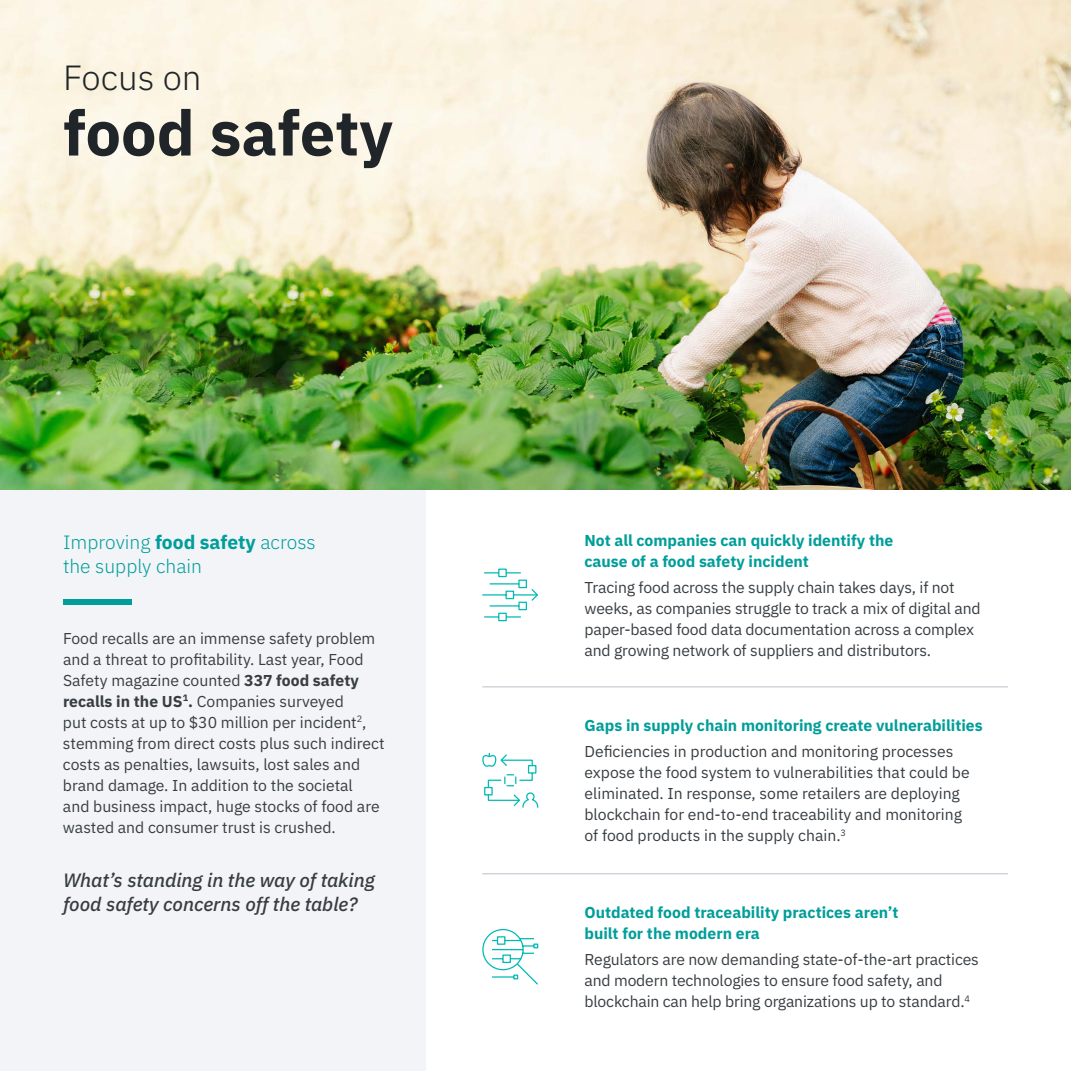
<style>
.page{position:relative;width:1071px;height:1071px;background:#fff}
.page>*{position:absolute;margin:0;border:0;box-sizing:border-box;transform-origin:0 0}
.t1{font:700 63px "IBM Plex Sans";color:#202529}
.t2{font:300 35px "IBM Plex Sans";color:#202529}
.t3{font:italic 500 19.25px/24.5px "IBM Plex Sans";color:#373d42}
.t4{font:300 19.25px/24.5px "IBM Plex Sans";color:#009e9a}
.t5{font:15.75px/21px "IBM Plex Sans";color:#373d42}
.t6{font:700 15.75px/21px "IBM Plex Sans";color:#009e9a}
.s1{font-weight:700}
</style>
<div class="page">
<div style="left:0;top:490px;width:425px;height:581px;background:#f2f4f8"></div>
<img style="left:0;top:0;width:1071px;height:490px">
<div style="left:63px;top:599px;width:68px;height:5px;background:#009e9a"></div>
<hr style="left:482px;top:686px;width:526px;height:1px;background:#bac1c9">
<hr style="left:482px;top:873px;width:526px;height:1px;background:#bac1c9">
<svg style="left:482px;top:568px;width:56px;height:54px"></svg>
<svg style="left:482px;top:928px;width:57px;height:57px"></svg>
<svg style="left:482px;top:752px;width:57px;height:56px"></svg>
<h2 class="t2" style="left:63px;top:52px;width:140px">Focus on</h2>
<h1 class="t1" style="left:63px;top:83px;width:331px">food safety</h1>
<p class="t4" style="left:63px;top:528px;width:254px">Improving <span class="s1">food safety</span> across the supply chain</p>
<p class="t5" style="left:63px;top:626px;width:323px">Food recalls are an immense safety problem and a threat to profitability. Last year, Food Safety magazine counted <span class="s1">337 food safety recalls in the US</span><sup>1</sup><span class="s1">.</span> Companies surveyed<br>put costs at up to $30 million per incident<sup>2</sup>, stemming from direct costs plus such indirect costs as penalties, lawsuits, lost sales and brand damage. In addition to the societal<br>and business impact, huge stocks of food are wasted and consumer trust is crushed.</p>
<p class="t3" style="left:63px;top:866px;width:313px">What’s standing in the way of taking food safety concerns off the table?</p>
<p class="t6" style="left:584px;top:529px;width:310px">Not all companies can quickly identify the cause of a food safety incident</p>
<p class="t5" style="left:584px;top:576px;width:398px">Tracing food across the supply chain takes days, if not weeks, as companies struggle to track a mix of digital and paper-based food data documentation across a complex and growing network of suppliers and distributors.</p>
<p class="t6" style="left:584px;top:714px;width:400px">Gaps in supply chain monitoring create vulnerabilities</p>
<p class="t5" style="left:584px;top:740px;width:387px">Deficiencies in production and monitoring processes expose the food system to vulnerabilities that could be eliminated. In response, some retailers are deploying blockchain for end-to-end traceability and monitoring of food products in the supply chain.<sup>3</sup></p>
<p class="t6" style="left:584px;top:901px;width:316px">Outdated food traceability practices aren’t built for the modern era</p>
<p class="t5" style="left:584px;top:948px;width:396px">Regulators are now demanding state-of-the-art practices and modern technologies to ensure food safety, and blockchain can help bring organizations up to standard.<sup>4</sup></p>
</div>
